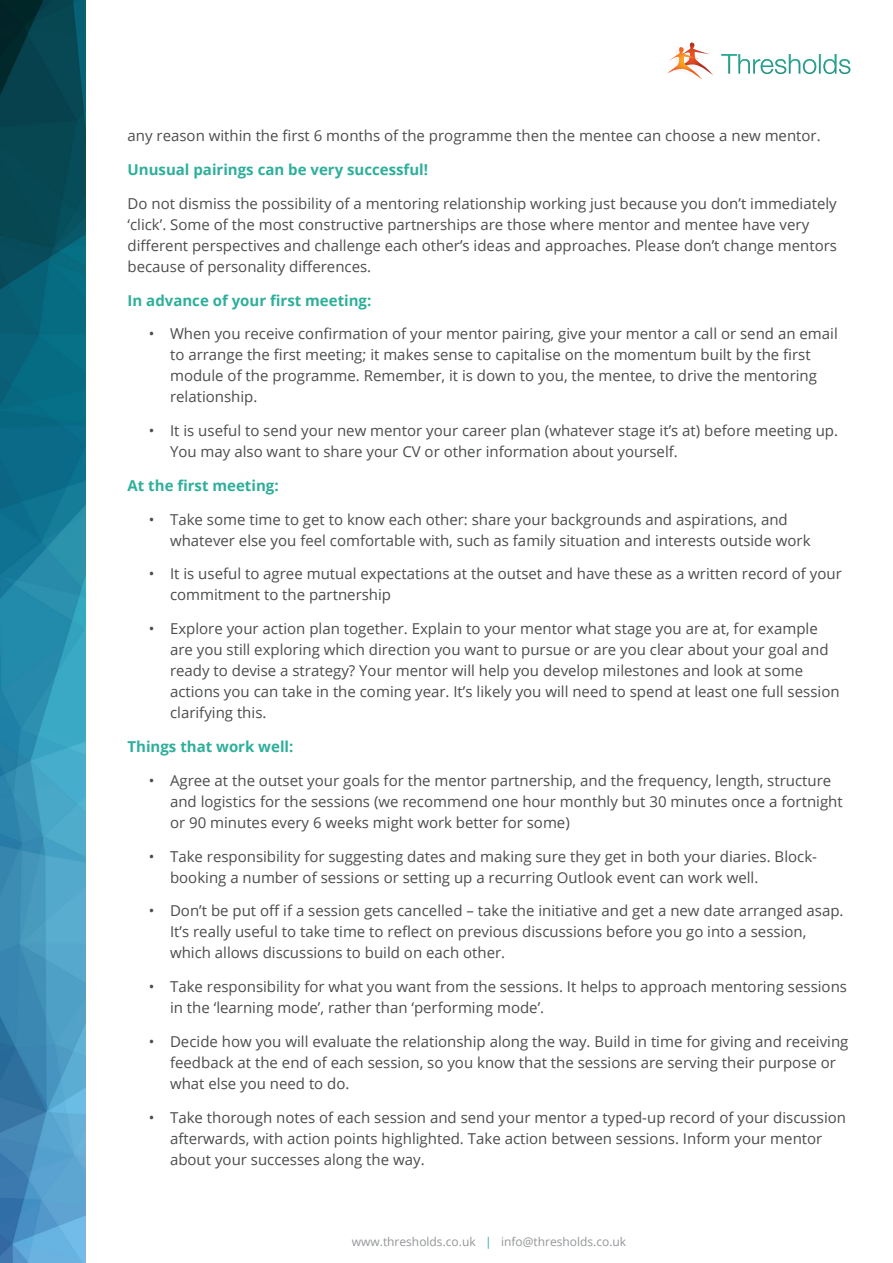
<style>
.page{position:relative;width:893px;height:1263px;background:#fff}
.page>*{position:absolute;margin:0;border:0;box-sizing:border-box;transform-origin:0 0}
.t1{font:15px/21px "Open Sans";color:#4b4c4d}
.t2{font:700 15px "Open Sans";color:#2eaf9b}
.t3{font:12px "Open Sans";color:#939598}
.s1{color:#2eaf9b}
</style>
<div class="page">
<svg style="left:0;top:0;width:85px;height:1263px;background:#277b99"></svg>
<svg style="left:667px;top:42px;width:46px;height:38px"></svg>
<svg style="left:672px;top:49px;width:24px;height:23px"></svg>
<svg style="left:721px;top:54px;width:129px;height:20px"></svg>
<p class="t1" style="left:128px;top:125px;width:695px">any reason within the first 6 months of the programme then the mentee can choose a new mentor.</p>
<p class="t2" style="left:128px;top:159px;width:302px">Unusual pairings can be very successful!</p>
<p class="t1" style="left:128px;top:193px;width:711px">Do not dismiss the possibility of a mentoring relationship working just because you don’t immediately ‘clickʼ. Some of the most constructive partnerships are those where mentor and mentee have very different perspectives and challenge each other’s ideas and approaches. Please don’t change mentors because of personality differences.</p>
<p class="t2" style="left:128px;top:290px;width:245px">In advance of your first meeting:</p>
<p class="t1" style="left:170px;top:323px;width:669px;text-indent:-21px">• When you receive confirmation of your mentor pairing, give your mentor a call or send an email to arrange the first meeting; it makes sense to capitalise on the momentum built by the first module of the programme. Remember, it is down to you, the mentee, to drive the mentoring relationship.</p>
<p class="t1" style="left:170px;top:420px;width:669px;text-indent:-21px">• It is useful to send your new mentor your career plan (whatever stage it’s at) before meeting up.<br>You may also want to share your CV or other information about yourself.</p>
<p class="t2" style="left:128px;top:475px;width:153px">At the first meeting:</p>
<p class="t1" style="left:170px;top:508px;width:642px;text-indent:-21px">• Take some time to get to know each other: share your backgrounds and aspirations, and whatever else you feel comfortable with, such as family situation and interests outside work</p>
<p class="t1" style="left:170px;top:563px;width:673px;text-indent:-21px">• It is useful to agree mutual expectations at the outset and have these as a written record of your commitment to the partnership</p>
<p class="t1" style="left:170px;top:618px;width:671px;text-indent:-21px">• Explore your action plan together. Explain to your mentor what stage you are at, for example are you still exploring which direction you want to pursue or are you clear about your goal and ready to devise a strategy? Your mentor will help you develop milestones and look at some actions you can take in the coming year. It’s likely you will need to spend at least one full session clarifying this.</p>
<p class="t2" style="left:128px;top:736px;width:167px">Things that work well:</p>
<p class="t1" style="left:170px;top:769px;width:674px;text-indent:-21px">• Agree at the outset your goals for the mentor partnership, and the frequency, length, structure and logistics for the sessions (we recommend one hour monthly but 30 minutes once a fortnight or 90 minutes every 6 weeks might work better for some)</p>
<p class="t1" style="left:170px;top:845px;width:648px;text-indent:-21px">• Take responsibility for suggesting dates and making sure they get in both your diaries. Block&shy;booking a number of sessions or setting up a recurring Outlook event can work well.</p>
<p class="t1" style="left:170px;top:900px;width:675px;text-indent:-21px">• Don’t be put off if a session gets cancelled – take the initiative and get a new date arranged asap.<br>It’s really useful to take time to reflect on previous discussions before you go into a session, which allows discussions to build on each other.</p>
<p class="t1" style="left:170px;top:976px;width:678px;text-indent:-21px">• Take responsibility for what you want from the sessions. It helps to approach mentoring sessions in the ‘learning mode’, rather than ‘performing mode’.</p>
<p class="t1" style="left:170px;top:1030px;width:680px;text-indent:-21px">• Decide how you will evaluate the relationship along the way. Build in time for giving and receiving feedback at the end of each session, so you know that the sessions are serving their purpose or what else you need to do.</p>
<p class="t1" style="left:170px;top:1106px;width:678px;text-indent:-21px">• Take thorough notes of each session and send your mentor a typed-up record of your discussion afterwards, with action points highlighted. Take action between sessions. Inform your mentor about your successes along the way.</p>
<p class="t3" style="left:352px;top:1234px;width:276px">www.thresholds.co.uk <span class="s1">|</span> info@thresholds.co.uk</p>
</div>
